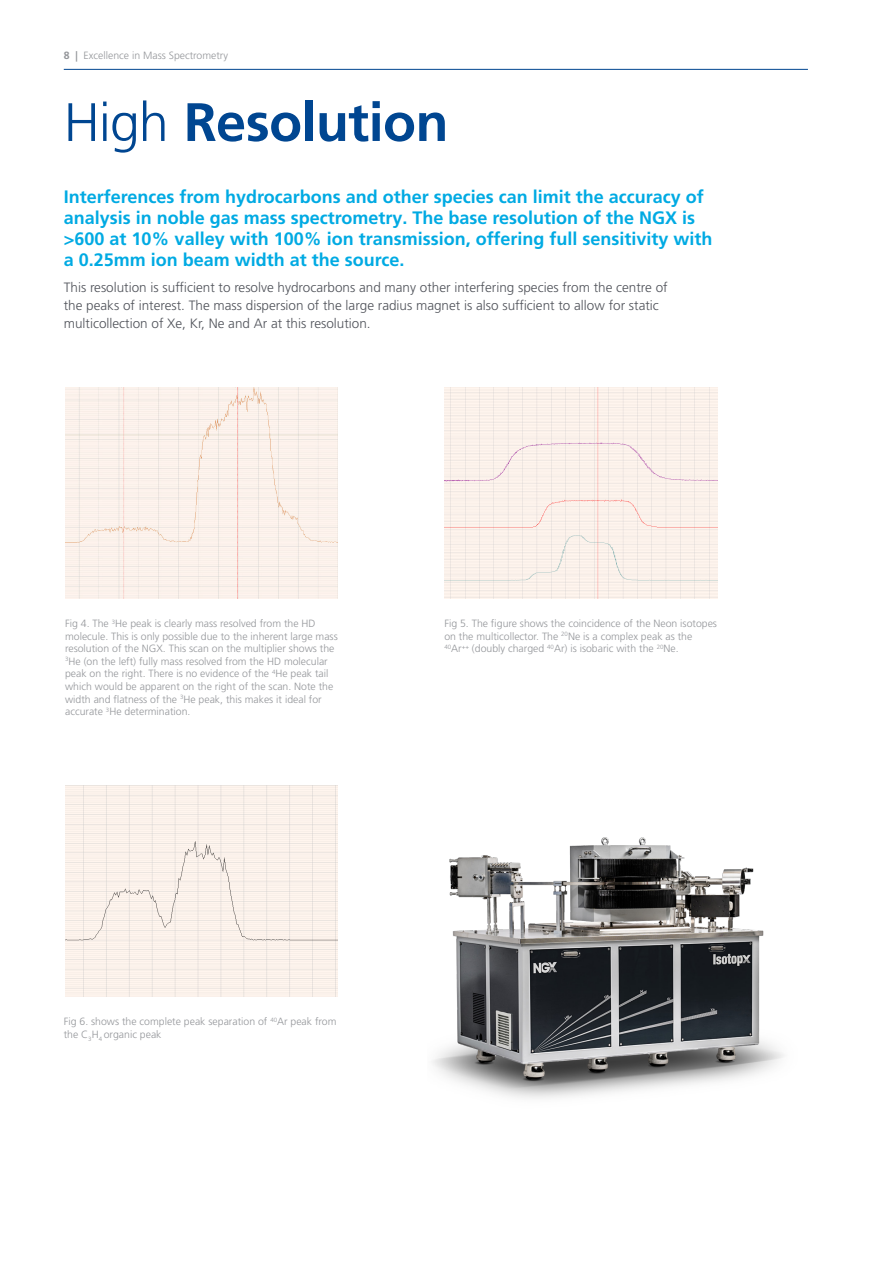
<style>
.page{position:relative;width:893px;height:1263px;background:#fff}
.page>*{position:absolute;margin:0;border:0;box-sizing:border-box;transform-origin:0 0}
.Heading_1{font:700 54px "Frutiger LT Pro";letter-spacing:-.01em;color:#004691}
.Intro_text{font:700 18px/21px "Frutiger LT Pro";color:#00aae3}
.Body_Copy{font:300 13.5px/18px "Frutiger LT Pro";color:#50535a}
.t1{font:300 10.5px/12.6px "Frutiger LT Pro";color:#94969a}
.s1{font-weight:700}
.s2{font-weight:300}
</style>
<div class="page">
<img style="left:65px;top:388px;width:273px;height:210px">
<img style="left:444px;top:388px;width:273px;height:210px">
<img style="left:65px;top:785px;width:273px;height:211px">
<img style="left:432px;top:837px;width:352px;height:262px">
<hr style="left:64px;top:69px;width:744px;height:1px;background:#004691">
<p class="t1" style="left:64px;top:49px;width:166px"><span class="s1">8 |</span> Excellence in Mass Spectrometry</p>
<p class="Heading_1" style="left:64px;top:90px;width:386px"><span class="s2">High</span> Resolution</p>
<p class="Intro_text" style="left:64px;top:186px;width:650px">Interferences from hydrocarbons and other species can limit the accuracy of analysis in noble gas mass spectrometry. The base resolution of the NGX is &gt;600 at 10% valley with 100% ion transmission, offering full sensitivity with a 0.25mm ion beam width at the source.</p>
<p class="Body_Copy" style="left:64px;top:279px;width:605px">This resolution is sufficient to resolve hydrocarbons and many other interfering species from the centre of the peaks of interest. The mass dispersion of the large radius magnet is also sufficient to allow for static multicollection of Xe, Kr, Ne and Ar at this resolution.</p>
<p class="t1" style="left:65px;top:617px;width:274px">Fig 4. The <sup>3</sup>He peak is clearly mass resolved from the HD molecule. This is only possible due to the inherent large mass resolution of the NGX. This scan on the multiplier shows the <sup>3</sup>He (on the left) fully mass resolved from the HD molecular peak on the right. There is no evidence of the <sup>4</sup>He peak tail which would be apparent on the right of the scan. Note the width and flatness of the <sup>3</sup>He peak, this makes it ideal for accurate <sup>3</sup>He determination.</p>
<p class="t1" style="left:444px;top:617px;width:274px">Fig 5. The figure shows the coincidence of the Neon isotopes on the multicollector. The <sup>20</sup>Ne is a complex peak as the<br><sup>40</sup>Ar<sup>++</sup> (doubly charged <sup>40</sup>Ar) is isobaric with the <sup>20</sup>Ne.</p>
<p class="t1" style="left:64px;top:1015px;width:274px">Fig 6. shows the complete peak separation of <sup>40</sup>Ar peak from the C<sub>3</sub>H<sub>4</sub> organic peak</p>
</div>
